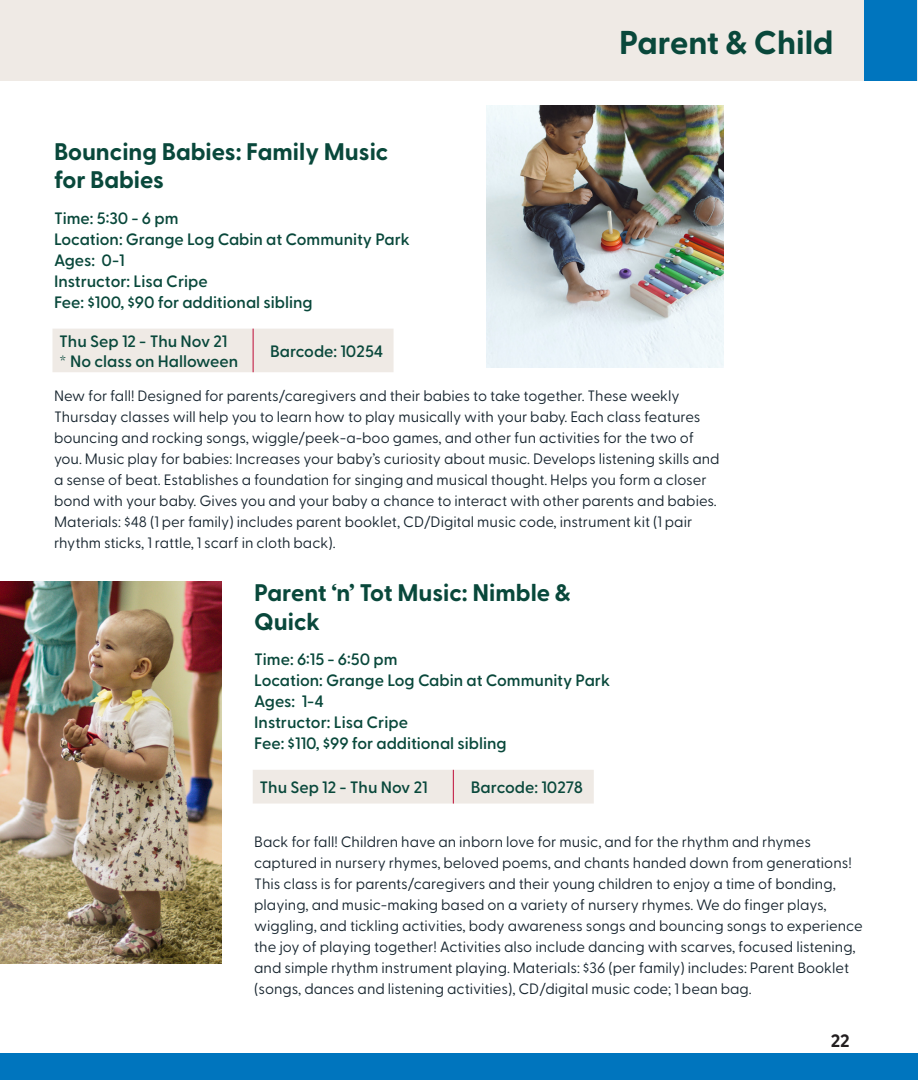
<style>
.page{position:relative;width:918px;height:1080px;background:#fff}
.page>*{position:absolute;margin:0;border:0;box-sizing:border-box;transform-origin:0 0}
.Chapter_Title_-_Align_Center{font:700 33px "Greycliff CF";color:#09483b}
.Paragraph_Style_1{font:700 24px/28.8px "Greycliff CF";color:#09483b}
.t1{font:700 18px "Greycliff CF";color:#231f20}
.Paragraph_Style_1-2{font:600 16.5px "Greycliff CF";color:#09483b}
.Paragraph_Style_1-3{font:15px/21px "Greycliff CF";color:#16242e}
</style>
<div class="page">
<div style="left:0;top:0;width:918px;height:81px;background:#efeae5"></div>
<div style="left:864px;top:0;width:52px;height:81px;background:#0075be"></div>
<div style="left:0;top:1053px;width:918px;height:27px;background:#0075be"></div>
<div style="left:52px;top:329px;width:342px;height:43px;background:#efeae5"></div>
<hr style="left:253px;top:329px;width:1px;height:43px;background:#c4244a">
<div style="left:253px;top:770px;width:341px;height:34px;background:#efeae5"></div>
<hr style="left:453px;top:770px;width:1px;height:34px;background:#c4244a">
<img style="left:486px;top:106px;width:238px;height:261px">
<img style="left:0;top:582px;width:221px;height:382px">
<p class="Paragraph_Style_1" style="left:54px;top:136px;width:336px">Bouncing Babies: Family Music for Babies</p>
<p class="Paragraph_Style_1-2" style="left:54px;top:205px;width:126px">Time: 5:30 - 6 pm</p>
<p class="Paragraph_Style_1-2" style="left:54px;top:226px;width:357px">Location: Grange Log Cabin at Community Park</p>
<p class="Paragraph_Style_1-2" style="left:54px;top:247px;width:72px">Ages: 0-1</p>
<p class="Paragraph_Style_1-2" style="left:54px;top:268px;width:155px">Instructor: Lisa Cripe</p>
<p class="Paragraph_Style_1-2" style="left:54px;top:289px;width:260px">Fee: $100, $90 for additional sibling</p>
<p class="Paragraph_Style_1-2" style="left:59px;top:329px;width:170px">Thu Sep 12 - Thu Nov 21</p>
<p class="Paragraph_Style_1-2" style="left:59px;top:349px;width:180px">* No class on Halloween</p>
<p class="Paragraph_Style_1-2" style="left:270px;top:339px;width:115px">Barcode: 10254</p>
<p class="Chapter_Title_-_Align_Center" style="left:619px;top:17px;width:216px">Parent &amp; Child</p>
<p class="Paragraph_Style_1-3" style="left:54px;top:384px;width:667px">New for fall! Designed for parents/caregivers and their babies to take together. These weekly Thursday classes will help you to learn how to play musically with your baby. Each class features bouncing and rocking songs, wiggle/peek-a-boo games, and other fun activities for the two of you. Music play for babies: Increases your baby’s curiosity about music. Develops listening skills and a sense of beat. Establishes a foundation for singing and musical thought. Helps you form a closer bond with your baby. Gives you and your baby a chance to interact with other parents and babies.<br>Materials: $48 (1 per family) includes parent booklet, CD/Digital music code, instrument kit (1 pair rhythm sticks, 1 rattle, 1 scarf in cloth back).</p>
<p class="Paragraph_Style_1" style="left:254px;top:577px;width:318px">Parent ‘n’ Tot Music: Nimble &amp;<br>Quick</p>
<p class="Paragraph_Style_1-2" style="left:254px;top:647px;width:145px">Time: 6:15 - 6:50 pm</p>
<p class="Paragraph_Style_1-2" style="left:254px;top:668px;width:357px">Location: Grange Log Cabin at Community Park</p>
<p class="Paragraph_Style_1-2" style="left:254px;top:689px;width:71px">Ages: 1-4</p>
<p class="Paragraph_Style_1-2" style="left:254px;top:710px;width:155px">Instructor: Lisa Cripe</p>
<p class="Paragraph_Style_1-2" style="left:254px;top:731px;width:254px">Fee: $110, $99 for additional sibling</p>
<p class="Paragraph_Style_1-2" style="left:259px;top:775px;width:170px">Thu Sep 12 - Thu Nov 21</p>
<p class="Paragraph_Style_1-2" style="left:471px;top:775px;width:114px">Barcode: 10278</p>
<p class="Paragraph_Style_1-3" style="left:254px;top:830px;width:610px">Back for fall! Children have an inborn love for music, and for the rhythm and rhymes captured in nursery rhymes, beloved poems, and chants handed down from generations!<br>This class is for parents/caregivers and their young children to enjoy a time of bonding, playing, and music-making based on a variety of nursery rhymes. We do finger plays, wiggling, and tickling activities, body awareness songs and bouncing songs to experience the joy of playing together! Activities also include dancing with scarves, focused listening, and simple rhythm instrument playing. Materials: $36 (per family) includes: Parent Booklet (songs, dances and listening activities), CD/digital music code; 1 bean bag.</p>
<p class="t1" style="left:831px;top:1027px;width:21px">22</p>
</div>
